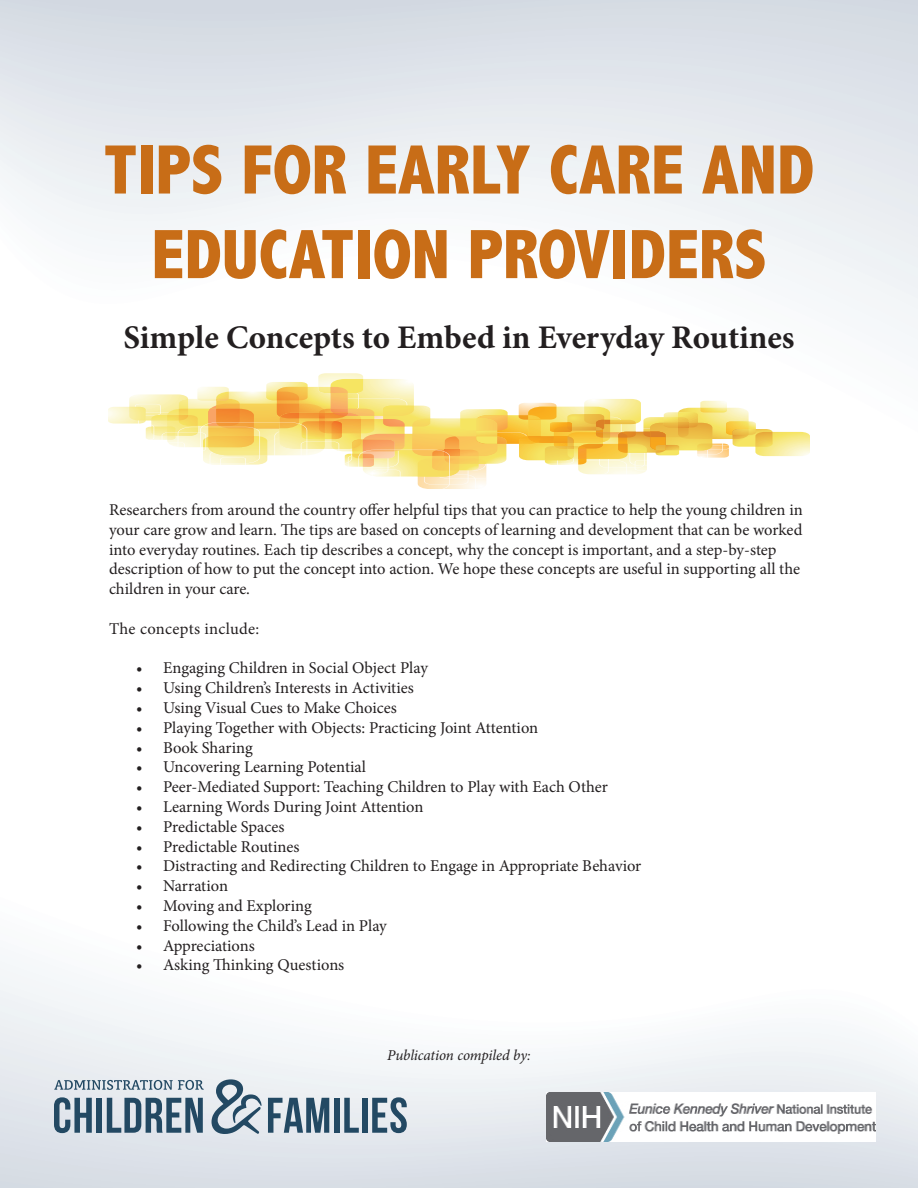
<style>
.page{position:relative;width:918px;height:1188px;background:#fff}
.page>*{position:absolute;margin:0;border:0;box-sizing:border-box;transform-origin:0 0}
.t1{font:800 condensed 70.5px/84.6px "Abadi";color:#c86d17;text-align:center}
.t2{font:700 33px "Minion Pro";color:#231f20}
.t3{font:16.5px/19.8px "Minion Pro";color:#231f20}
.t4{font:16.5px "Minion Pro";letter-spacing:.02em;color:#231f20}
.t5{font:italic 15px "Minion Pro";letter-spacing:-.01em;color:#231f20}
</style>
<div class="page">
<svg style="left:806px;top:287px;width:112px;height:11px"></svg>
<svg style="left:783px;top:277px;width:135px;height:10px"></svg>
<div style="left:758px;top:267px;width:160px;height:10px;background:#f2f5f7"></div>
<div style="left:731px;top:257px;width:187px;height:10px;background:#f2f5f7"></div>
<div style="left:699px;top:246px;width:219px;height:11px;background:#f2f5f7"></div>
<svg style="left:90px;top:236px;width:828px;height:10px;fill:#f6f8fa"></svg>
<div style="left:62px;top:226px;width:856px;height:10px;background:#f5f8fa"></div>
<div style="left:43px;top:216px;width:875px;height:10px;background:#f4f6f8"></div>
<div style="left:28px;top:206px;width:890px;height:10px;background:#f3f6f8"></div>
<div style="left:13px;top:195px;width:905px;height:11px;background:#f2f5f7"></div>
<div style="left:2px;top:185px;width:916px;height:10px;background:#eff3f5"></div>
<div style="left:0;top:175px;width:918px;height:10px;background:#eef2f5"></div>
<div style="left:0;top:165px;width:918px;height:10px;background:#edf0f3"></div>
<div style="left:0;top:154px;width:918px;height:11px;background:#eceff2"></div>
<div style="left:0;top:144px;width:918px;height:10px;background:#eaedf1"></div>
<div style="left:0;top:134px;width:918px;height:10px;background:#e8ecf1"></div>
<div style="left:0;top:124px;width:918px;height:10px;background:#e7ebef"></div>
<div style="left:0;top:113px;width:918px;height:11px;background:#e6e9ef"></div>
<div style="left:0;top:103px;width:918px;height:10px;background:#e4e8ed"></div>
<div style="left:0;top:93px;width:918px;height:10px;background:#e2e7ed"></div>
<div style="left:0;top:83px;width:918px;height:10px;background:#e0e5eb"></div>
<div style="left:0;top:72px;width:918px;height:11px;background:#dfe4eb"></div>
<div style="left:0;top:62px;width:918px;height:10px;background:#dde2e9"></div>
<div style="left:0;top:0;width:918px;height:62px;background:#d8dee5"></div>
<svg style="left:108px;top:373px;width:702px;height:116px"></svg>
<svg style="left:0;top:994px;width:120px;height:7px"></svg>
<svg style="left:0;top:1001px;width:144px;height:7px"></svg>
<svg style="left:0;top:1008px;width:170px;height:7px"></svg>
<svg style="left:0;top:1015px;width:197px;height:7px"></svg>
<div style="left:0;top:1022px;width:226px;height:7px;background:#f0f3f6"></div>
<svg style="left:0;top:1029px;width:835px;height:7px;fill:#f6f8fa"></svg>
<div style="left:0;top:1036px;width:864px;height:7px;background:#f5f8fa"></div>
<div style="left:0;top:1043px;width:883px;height:7px;background:#f4f6f8"></div>
<div style="left:0;top:1050px;width:899px;height:7px;background:#f3f6f8"></div>
<div style="left:0;top:1057px;width:914px;height:8px;background:#f2f5f7"></div>
<div style="left:0;top:1065px;width:918px;height:7px;background:#eff3f5"></div>
<div style="left:0;top:1072px;width:918px;height:7px;background:#edf2f4"></div>
<div style="left:0;top:1079px;width:918px;height:7px;background:#edf1f4"></div>
<svg style="left:0;top:1086px;width:918px;height:7px;fill:#edf0f3"></svg>
<svg style="left:0;top:1093px;width:918px;height:7px;fill:#eceff2"></svg>
<svg style="left:0;top:1100px;width:918px;height:7px;fill:#ebeef2"></svg>
<svg style="left:0;top:1107px;width:918px;height:7px;fill:#e9ecf1"></svg>
<svg style="left:0;top:1114px;width:918px;height:7px;fill:#e8ecef"></svg>
<div style="left:0;top:1121px;width:918px;height:7px;background:#e6e9ef"></div>
<div style="left:0;top:1128px;width:918px;height:7px;background:#e4e8ed"></div>
<div style="left:0;top:1135px;width:918px;height:8px;background:#e1e5ec"></div>
<div style="left:0;top:1143px;width:918px;height:45px;background:#dadfe7"></div>
<svg style="left:54px;top:1080px;width:150px;height:10px"></svg>
<svg style="left:54px;top:1097px;width:38px;height:36px"></svg>
<div style="left:97px;top:1098px;width:5px;height:35px;background:#234963"></div>
<svg style="left:107px;top:1098px;width:96px;height:35px"></svg>
<svg style="left:212px;top:1079px;width:50px;height:55px"></svg>
<svg style="left:268px;top:1098px;width:61px;height:35px"></svg>
<div style="left:334px;top:1098px;width:6px;height:35px;background:#234963"></div>
<svg style="left:344px;top:1098px;width:15px;height:35px"></svg>
<div style="left:362px;top:1098px;width:5px;height:35px;background:#234963"></div>
<svg style="left:372px;top:1097px;width:35px;height:36px"></svg>
<img style="left:546px;top:1093px;width:330px;height:48px">
<h1 class="t1" style="left:104px;top:128px;width:712px">TIPS FOR EARLY CARE AND<br>EDUCATION PROVIDERS</h1>
<h1 class="t2" style="left:123px;top:314px;width:673px">Simple Concepts to Embed in Everyday Routines</h1>
<p class="t3" style="left:109px;top:500px;width:695px">Researchers from around the country offer helpful tips that you can practice to help the young children in your care grow and learn. The tips are based on concepts of learning and development that can be worked into everyday routines. Each tip describes a concept, why the concept is important, and a step-by-step description of how to put the concept into action. We hope these concepts are useful in supporting all the children in your care.</p>
<p class="t4" style="left:109px;top:617px;width:152px">The concepts include:</p>
<p class="t3" style="left:136px;top:658px;width:293px">• Engaging Children in Social Object Play</p>
<p class="t3" style="left:136px;top:678px;width:279px">• Using Children’s Interests in Activities</p>
<p class="t3" style="left:136px;top:698px;width:262px">• Using Visual Cues to Make Choices</p>
<p class="t3" style="left:136px;top:718px;width:404px">• Playing Together with Objects: Practicing Joint Attention</p>
<p class="t3" style="left:136px;top:737px;width:118px">• Book Sharing</p>
<p class="t3" style="left:136px;top:757px;width:232px">• Uncovering Learning Potential</p>
<p class="t3" style="left:136px;top:777px;width:473px">• Peer-Mediated Support: Teaching Children to Play with Each Other</p>
<p class="t3" style="left:136px;top:797px;width:289px">• Learning Words During Joint Attention</p>
<p class="t3" style="left:136px;top:817px;width:150px">• Predictable Spaces</p>
<p class="t3" style="left:136px;top:836px;width:165px">• Predictable Routines</p>
<p class="t3" style="left:136px;top:856px;width:507px">• Distracting and Redirecting Children to Engage in Appropriate Behavior</p>
<p class="t3" style="left:136px;top:876px;width:93px">• Narration</p>
<p class="t3" style="left:136px;top:896px;width:177px">• Moving and Exploring</p>
<p class="t3" style="left:136px;top:916px;width:252px">• Following the Child’s Lead in Play</p>
<p class="t3" style="left:136px;top:935px;width:120px">• Appreciations</p>
<p class="t3" style="left:136px;top:955px;width:210px">• Asking Thinking Questions</p>
<p class="t5" style="left:387px;top:1045px;width:145px">Publication compiled by:</p>
</div>
